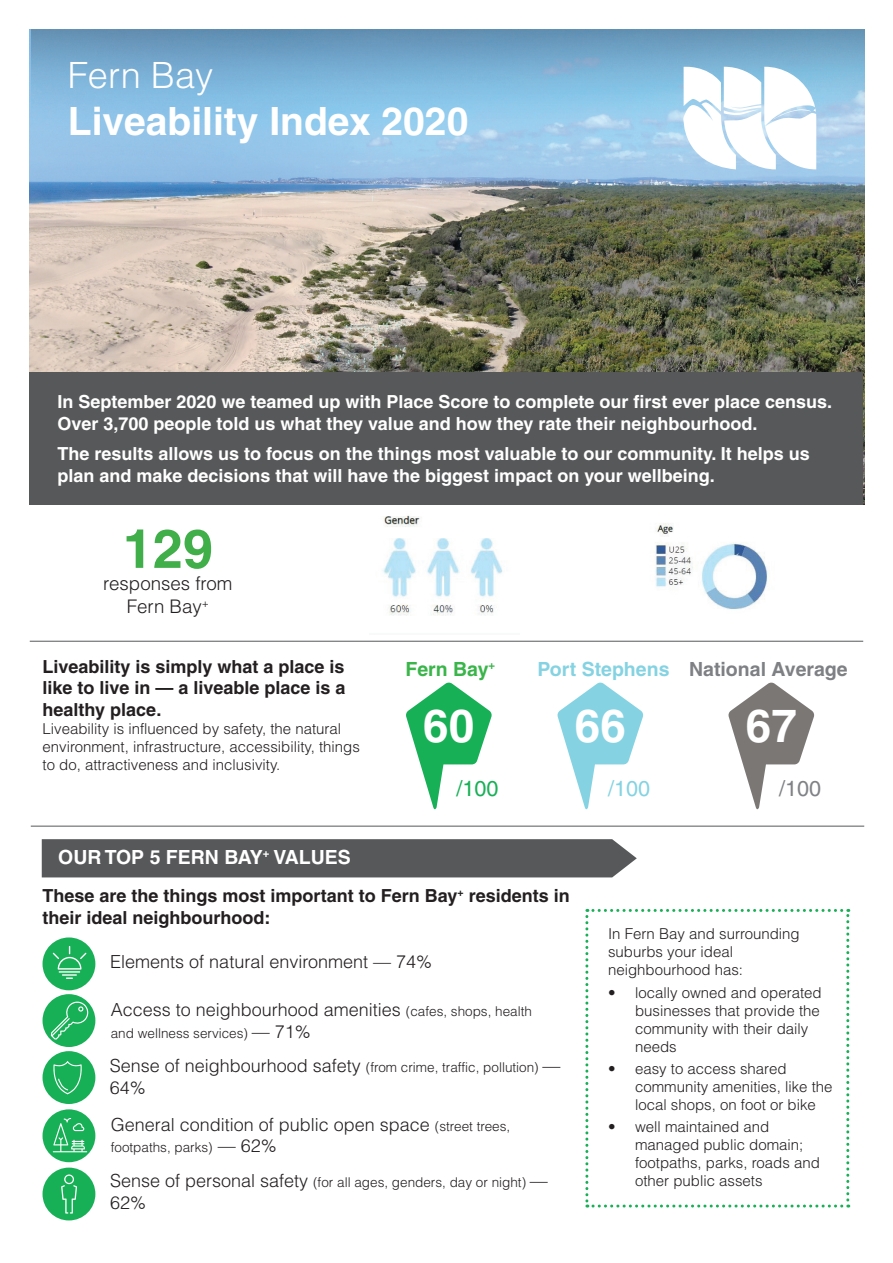
<style>
.page{position:relative;width:893px;height:1263px;background:#fff}
.page>*{position:absolute;margin:0;border:0;box-sizing:border-box;transform-origin:0 0}
.t1{font:700 54px "Helvetica";color:#40ae49}
.t2{font:700 45.9px "Helvetica";color:#fff}
.t3{font:700 39px "Helvetica";color:#fff}
.t4{font:300 36.15px "Helvetica";color:#fff}
.t5{font:21.6px "Helvetica";color:#808285}
.t6{font:21.6px "Helvetica";color:#85d3e2}
.t7{font:21.6px "Helvetica";color:#18b056}
.t8{font:700 19.5px "Helvetica";color:#7e8083}
.t9{font:700 19.5px "Helvetica";color:#fff}
.t10{font:700 19.5px "Helvetica";color:#3ab54a}
.t11{font:300 18.75px/22.5px "Helvetica";color:#231f20;text-align:center}
.t12{font:700 18px/21.6px "Helvetica";color:#fff}
.t13{font:700 18px/21.6px "Helvetica";color:#231f20;text-align:justify}
.t14{font:300 18px "Helvetica";color:#231f20}
.t15{font:300 15px/18px "Helvetica";color:#231f20}
.t16{font:300 13.5px "Helvetica";color:#231f20}
.t17{font:700 11.4px "Helvetica";color:#3ab54a}
.s1{color:#85d3e2}
.s2{font-size:13.5px}
.s3{font-size:18px}
</style>
<div class="page">
<img style="left:30px;top:30px;width:834px;height:475px">
<div style="left:42px;top:839px;width:595px;height:38px;background:#57585a"></div>
<svg style="left:31px;top:30px;width:833px;height:103px;background:#7eb3d7"></svg>
<div style="left:30px;top:372px;width:833px;height:133px;background:#57585a"></div>
<hr style="left:30px;top:641px;width:833px;height:1px;background:#57585a">
<hr style="left:31px;top:826px;width:833px;height:1px;background:#57585a">
<svg style="left:585px;top:909px;width:264px;height:298px"></svg>
<div style="left:43px;top:937px;width:52px;height:53px;background:#18b056;border-radius:50%"></div>
<div style="left:43px;top:994px;width:52px;height:53px;background:#18b056;border-radius:50%"></div>
<div style="left:43px;top:1109px;width:52px;height:53px;background:#18b056;border-radius:50%"></div>
<div style="left:43px;top:1167px;width:52px;height:53px;background:#18b056;border-radius:50%"></div>
<div style="left:43px;top:1051px;width:52px;height:53px;background:#18b056;border-radius:50%"></div>
<svg style="left:53px;top:1118px;width:34px;height:34px"></svg>
<svg style="left:53px;top:946px;width:33px;height:33px"></svg>
<svg style="left:53px;top:1061px;width:29px;height:33px"></svg>
<img style="left:382px;top:515px;width:121px;height:101px">
<img style="left:655px;top:523px;width:113px;height:87px">
<svg style="left:728px;top:682px;width:87px;height:128px"></svg>
<svg style="left:557px;top:682px;width:87px;height:128px"></svg>
<svg style="left:406px;top:682px;width:86px;height:128px"></svg>
<svg style="left:61px;top:1174px;width:16px;height:39px"></svg>
<svg style="left:51px;top:1000px;width:37px;height:39px"></svg>
<svg style="left:681px;top:65px;width:135px;height:104px"></svg>
<h3 class="t4" style="left:68px;top:52px;width:147px">Fern Bay</h3>
<h3 class="t3" style="left:68px;top:97px;width:402px">Liveability Index 2020</h3>
<p class="t12" style="left:57px;top:391px;width:776px">In September 2020 we teamed up with Place Score to complete our first ever place census.<br>Over 3,700 people told us what they value and how they rate their neighbourhood.</p>
<p class="t12" style="left:57px;top:442px;width:754px">The results allows us to focus on the things most valuable to our community. It helps us plan and make decisions that will have the biggest impact on your wellbeing.</p>
<h1 class="t1" style="left:123px;top:516px;width:92px">129</h1>
<p class="t11" style="left:103px;top:572px;width:131px">responses from<br>Fern Bay<sup>+</sup></p>
<p class="t13" style="left:43px;top:655px;width:304px">Liveability is simply what a place is like to live in — a liveable place is a healthy place.</p>
<p class="t15" style="left:43px;top:719px;width:319px">Liveability is influenced by safety, the natural environment, infrastructure, accessibility, things to do, attractiveness and inclusivity.</p>
<h3 class="t9" style="left:58px;top:845px;width:294px">OUR TOP 5 FERN BAY<sup>+</sup> VALUES</h3>
<h3 class="t10" style="left:405px;top:657px;width:85px">Fern Bay</h3>
<h3 class="t8" style="left:538px;top:657px;width:312px"><span class="s1">Port Stephens</span> National Average</h3>
<p class="t17" style="left:489px;top:658px;width:8px">+</p>
<h2 class="t2" style="left:423px;top:698px;width:53px">60</h2>
<h3 class="t7" style="left:456px;top:775px;width:44px">/100</h3>
<h2 class="t2" style="left:575px;top:698px;width:53px">66</h2>
<h3 class="t6" style="left:608px;top:775px;width:44px">/100</h3>
<h2 class="t2" style="left:746px;top:698px;width:53px">67</h2>
<h3 class="t5" style="left:779px;top:775px;width:44px">/100</h3>
<p class="t13" style="left:43px;top:885px;width:529px">These are the things most important to Fern Bay<sup>+</sup> residents in their ideal neighbourhood:</p>
<p class="t14" style="left:110px;top:951px;width:323px">Elements of natural environment — 74%</p>
<p class="t14" style="left:111px;top:999px;width:423px">Access to neighbourhood amenities <span class="s2">(cafes, shops, health</span></p>
<p class="t16" style="left:111px;top:1025px;width:202px">and wellness services) <span class="s3">— 71%</span></p>
<p class="t16" style="left:110px;top:1059px;width:452px"><span class="s3">Sense of neighbourhood safety</span> (from crime, traffic, pollution) <span class="s3">—</span></p>
<p class="t14" style="left:110px;top:1076px;width:38px">64%</p>
<p class="t14" style="left:111px;top:1113px;width:401px">General condition of public open space <span class="s2">(street trees,</span></p>
<p class="t16" style="left:111px;top:1139px;width:168px">footpaths, parks) <span class="s3">— 62%</span></p>
<p class="t16" style="left:110px;top:1174px;width:439px"><span class="s3">Sense of personal safety</span> (for all ages, genders, day or night) <span class="s3">—</span></p>
<p class="t14" style="left:110px;top:1191px;width:38px">62%</p>
<p class="t15" style="left:608px;top:924px;width:193px">In Fern Bay and surrounding suburbs your ideal neighbourhood has:</p>
<p class="t15" style="left:635px;top:983px;width:188px;text-indent:-27px">• locally owned and operated businesses that provide the community with their daily needs</p>
<p class="t15" style="left:635px;top:1059px;width:199px;text-indent:-27px">• easy to access shared community amenities, like the local shops, on foot or bike</p>
<p class="t15" style="left:635px;top:1117px;width:186px;text-indent:-27px">• well maintained and managed public domain; footpaths, parks, roads and other public assets</p>
</div>
